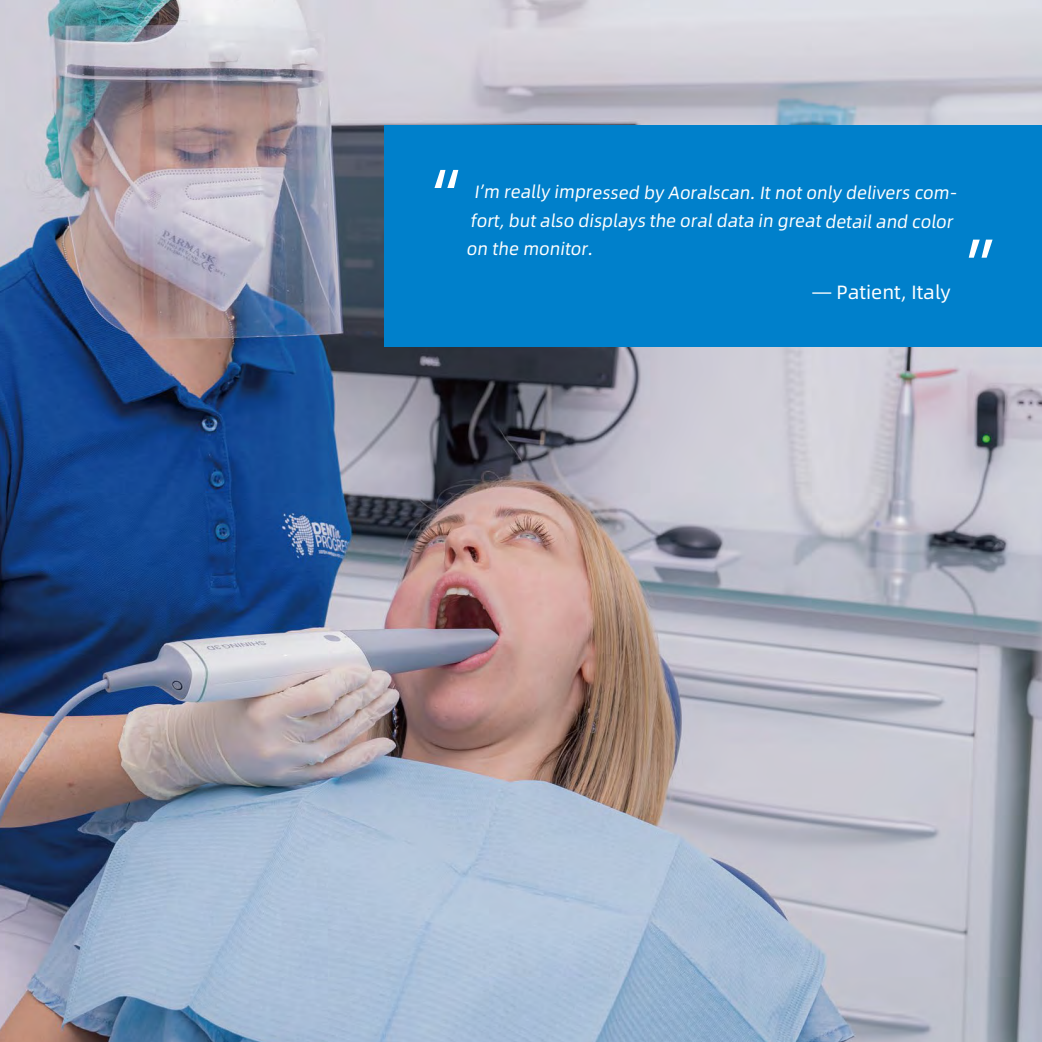
<style>
.page{position:relative;width:1042px;height:1042px;background:#fff}
.page>*{position:absolute;margin:0;border:0;box-sizing:border-box;transform-origin:0 0}
.t1{font:76.83px "Microsoft Ya Hei";color:#fff}
.t2{font:19.25px "Alibaba Pu Hui Ti R";color:#fff}
.t3{font:17.85px "Alibaba Pu Hui Ti R";color:#fff}
</style>
<div class="page">
<img style="left:0;top:0;width:1042px;height:1042px">
<div style="left:384px;top:125px;width:658px;height:222px;background:#0080cb"></div>
<h1 class="t1" style="left:386px;top:149px;width:78px">“</h1>
<p class="t3" style="left:474px;top:179px;width:487px">I’m really impressed by Aoralscan. It not only delivers com-</p>
<p class="t3" style="left:470px;top:207px;width:487px">fort,butalso displays the oraldata in greatdetailand color</p>
<p class="t3" style="left:466px;top:236px;width:131px">on the monitor.</p>
<p class="t2" style="left:812px;top:277px;width:140px">— Patient, Italy</p>
<h1 class="t1" style="left:1041px;top:278px;width:78px;rotate:-180deg">“</h1>
</div>
